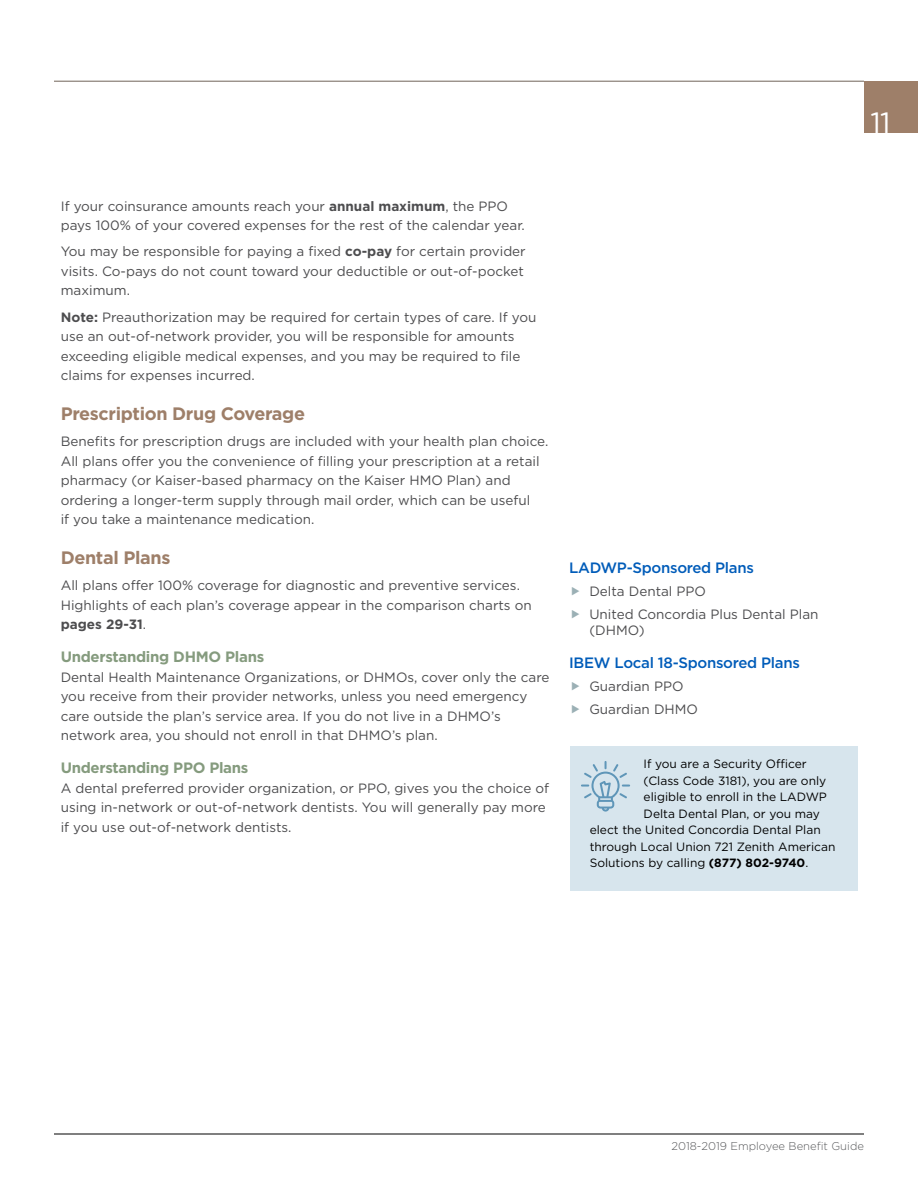
<style>
.page{position:relative;width:918px;height:1188px;background:#fff}
.page>*{position:absolute;margin:0;border:0;box-sizing:border-box;transform-origin:0 0}
.t1{font:29.25px "Gotham";color:#fff}
.t2{font:700 18px "Gotham";letter-spacing:-.02em;color:#9e7f69}
.t3{font:500 15px "Gotham";letter-spacing:-.02em;color:#005cb9}
.t4{font:700 15px "Gotham";letter-spacing:-.02em;color:#859b7e}
.t5{font:13.5px/19.5px "Gotham";color:#4d4d4f}
.t6{font:12px "Gotham";color:#000}
.t7{font:300 11.25px "Gotham";color:#58595b}
.s1{font-weight:700}
</style>
<div class="page">
<hr style="left:54px;top:81px;width:810px;height:1px;background:#706359">
<hr style="left:54px;top:1134px;width:810px;height:1px;background:#000">
<div style="left:864px;top:81px;width:54px;height:52px;background:#9e7f69"></div>
<div style="left:570px;top:746px;width:287px;height:145px;background:#d7e5ed"></div>
<svg style="left:581px;top:761px;width:49px;height:51px"></svg>
<p class="t5" style="left:61px;top:196px;width:466px">If your coinsurance amounts reach your <span class="s1">annual maximum</span>, the PPO pays 100% of your covered expenses for the rest of the calendar year.</p>
<p class="t5" style="left:61px;top:242px;width:467px">You may be responsible for paying a fixed <span class="s1">co-pay</span> for certain provider visits. Co-pays do not count toward your deductible or out-of-pocket maximum.</p>
<p class="t5" style="left:61px;top:307px;width:477px"><span class="s1">Note:</span> Preauthorization may be required for certain types of care. If you use an out-of-network provider, you will be responsible for amounts exceeding eligible medical expenses, and you may be required to file claims for expenses incurred.</p>
<h2 class="t2" style="left:61px;top:402px;width:246px">Prescription Drug Coverage</h2>
<p class="t5" style="left:61px;top:431px;width:489px">Benefits for prescription drugs are included with your health plan choice.<br>All plans offer you the convenience of filling your prescription at a retail pharmacy (or Kaiser-based pharmacy on the Kaiser HMO Plan) and ordering a longer-term supply through mail order, which can be useful<br>if you take a maintenance medication.</p>
<h2 class="t2" style="left:61px;top:546px;width:111px">Dental Plans</h2>
<p class="t5" style="left:61px;top:575px;width:473px">All plans offer 100% coverage for diagnostic and preventive services.<br>Highlights of each plan’s coverage appear in the comparison charts on <span class="s1">pages 29-31</span>.</p>
<p class="t4" style="left:61px;top:647px;width:205px">Understanding DHMO Plans</p>
<p class="t5" style="left:61px;top:667px;width:490px">Dental Health Maintenance Organizations, or DHMOs, cover only the care you receive from their provider networks, unless you need emergency care outside the plan’s service area. If you do not live in a DHMO’s network area, you should not enroll in that DHMO’s plan.</p>
<p class="t4" style="left:61px;top:758px;width:189px">Understanding PPO Plans</p>
<p class="t5" style="left:61px;top:778px;width:490px">A dental preferred provider organization, or PPO, gives you the choice of using in-network or out-of-network dentists. You will generally pay more if you use out-of-network dentists.</p>
<p class="t3" style="left:569px;top:558px;width:186px">LADWP-Sponsored Plans</p>
<p class="t5" style="left:589px;top:579px;width:231px;line-height:23px">Delta Dental PPO<br>United Concordia Plus Dental Plan</p>
<p class="t5" style="left:589px;top:620px;width:57px">(DHMO)</p>
<p class="t3" style="left:569px;top:653px;width:232px">IBEW Local 18-Sponsored Plans</p>
<p class="t5" style="left:589px;top:675px;width:110px;line-height:23px">Guardian PPO<br>Guardian DHMO</p>
<p class="t6" style="left:644px;top:756px;width:165px">If you are a Security Officer</p>
<p class="t6" style="left:644px;top:773px;width:184px">(Class Code 3181), you are only</p>
<p class="t6" style="left:644px;top:789px;width:185px">eligible to enroll in the LADWP</p>
<p class="t6" style="left:644px;top:806px;width:178px">Delta Dental Plan, or you may</p>
<p class="t6" style="left:590px;top:822px;width:233px">elect the United Concordia Dental Plan</p>
<p class="t6" style="left:590px;top:839px;width:247px">through Local Union 721 Zenith American</p>
<p class="t6" style="left:590px;top:855px;width:220px">Solutions by calling <span class="s1">(877) 802-9740</span>.</p>
<h1 class="t1" style="left:870px;top:103px;width:22px">11</h1>
<p class="t7" style="left:672px;top:1139px;width:194px">2018-2019 Employee Benefit Guide</p>
</div>
